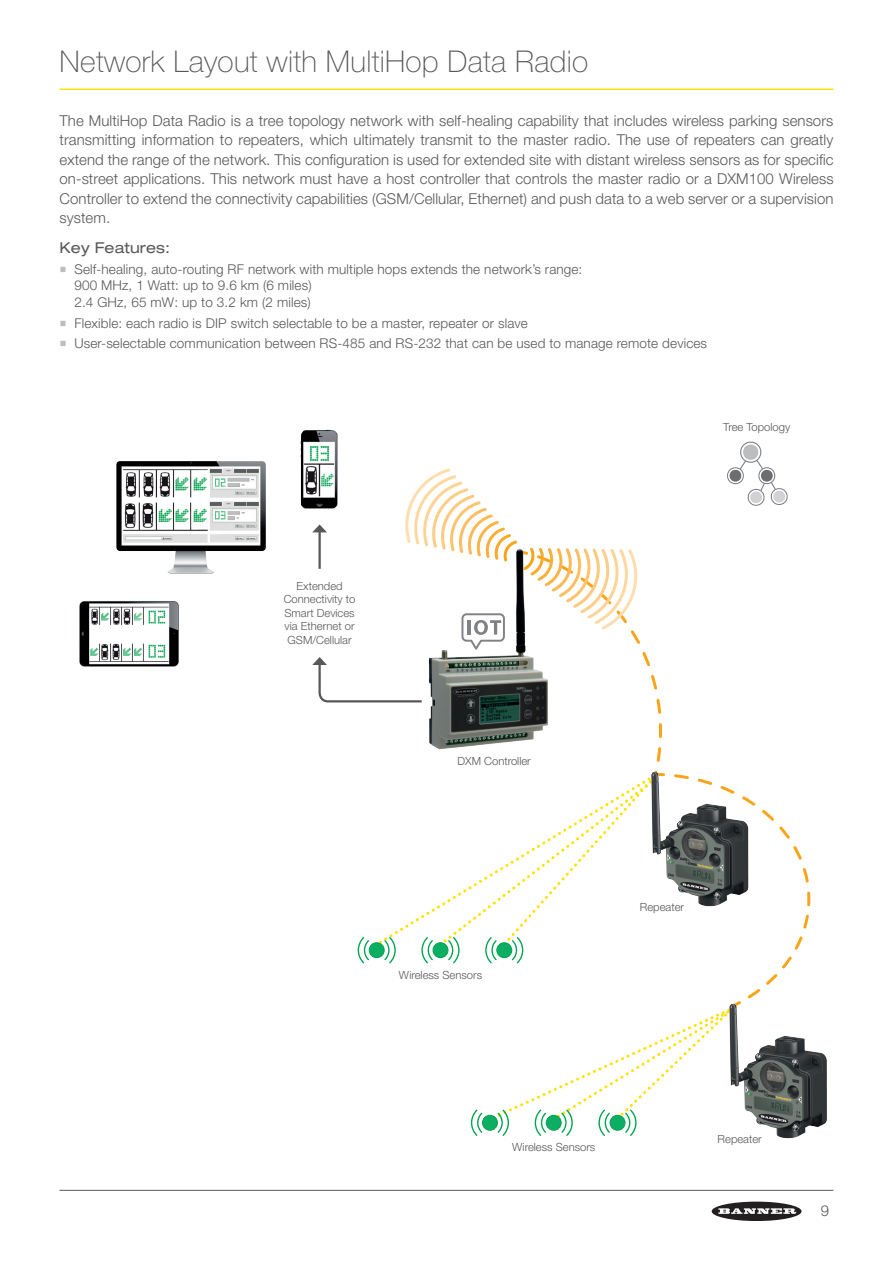
<style>
.page{position:relative;width:893px;height:1263px;background:#fff}
.page>*{position:absolute;margin:0;border:0;box-sizing:border-box;transform-origin:0 0}
.t1{font:100 30px "Helvetica Neue LT Pro";letter-spacing:.01em;color:#57585a}
.t2{font:300 15px/19.5px "Helvetica Neue LT Pro";letter-spacing:.005em;color:#57585a;text-align:justify}
.t3{font:expanded 15px "Helvetica Neue LT Pro";letter-spacing:.005em;color:#57585a}
.t4{font:300 13.5px/16.5px "Helvetica Neue LT Pro";letter-spacing:.01em;color:#57585a}
.t5{font:300 11.25px/13.5px "Helvetica Neue LT Pro";color:#57585a;text-align:center}
.s1{font-family:"Minion Pro";font-weight:400;font-size:18px;color:#bcbdc0}
</style>
<div class="page">
<div style="left:712px;top:1201px;width:89px;height:20px;background:#231f20;border-radius:50%"></div>
<svg style="left:718px;top:1208px;width:78px;height:6px"></svg>
<hr style="left:60px;top:1190px;width:773px;height:1px;background:#57585a">
<hr style="left:60px;top:89px;width:773px;height:1px;background:#ffe201">
<img style="left:300px;top:429px;width:38px;height:80px">
<img style="left:116px;top:461px;width:150px;height:113px">
<img style="left:79px;top:572px;width:117px;height:95px">
<img style="left:778px;top:1051px;width:49px;height:88px">
<svg style="left:312px;top:440px;width:500px;height:696px"></svg>
<h1 class="t1" style="left:60px;top:44px;width:530px">Network Layout with MultiHop Data Radio</h1>
<p class="t2" style="left:60px;top:110px;width:775px">The MultiHop Data Radio is a tree topology network with self-healing capability that includes wireless parking sensors transmitting information to repeaters, which ultimately transmit to the master radio. The use of repeaters can greatly extend the range of the network. This configuration is used for extended site with distant wireless sensors as for specific on-street applications. This network must have a host controller that controls the master radio or a DXM100 Wireless Controller to extend the connectivity capabilities (GSM/Cellular, Ethernet) and push data to a web server or a supervision system.</p>
<p class="t3" style="left:60px;top:238px;width:112px">Key Features:</p>
<p class="t4" style="left:74px;top:261px;width:509px;text-indent:-15px"><span class="s1">■</span> Self-healing, auto-routing RF network with multiple hops extends the network’s range:<br>900 MHz, 1 Watt: up to 9.6 km (6 miles)<br>2.4 GHz, 65 mW: up to 3.2 km (2 miles)</p>
<p class="t4" style="left:60px;top:314px;width:470px"><span class="s1">■</span> Flexible: each radio is DIP switch selectable to be a master, repeater or slave</p>
<p class="t4" style="left:60px;top:335px;width:649px"><span class="s1">■</span> User-selectable communication between RS-485 and RS-232 that can be used to manage remote devices</p>
<p class="t5" style="left:284px;top:579px;width:73px">Extended<br>Connectivity to<br>Smart Devices via Ethernet or<br>GSM/Cellular</p>
<p class="t5" style="left:457px;top:754px;width:75px">DXM Controller</p>
<p class="t5" style="left:399px;top:968px;width:85px">Wireless Sensors</p>
<p class="t5" style="left:723px;top:420px;width:69px">Tree Topology</p>
<p class="t5" style="left:640px;top:900px;width:46px">Repeater</p>
<p class="t5" style="left:512px;top:1140px;width:85px">Wireless Sensors</p>
<p class="t5" style="left:718px;top:1132px;width:46px">Repeater</p>
<p class="t2" style="left:821px;top:1201px;width:10px">9</p>
</div>
